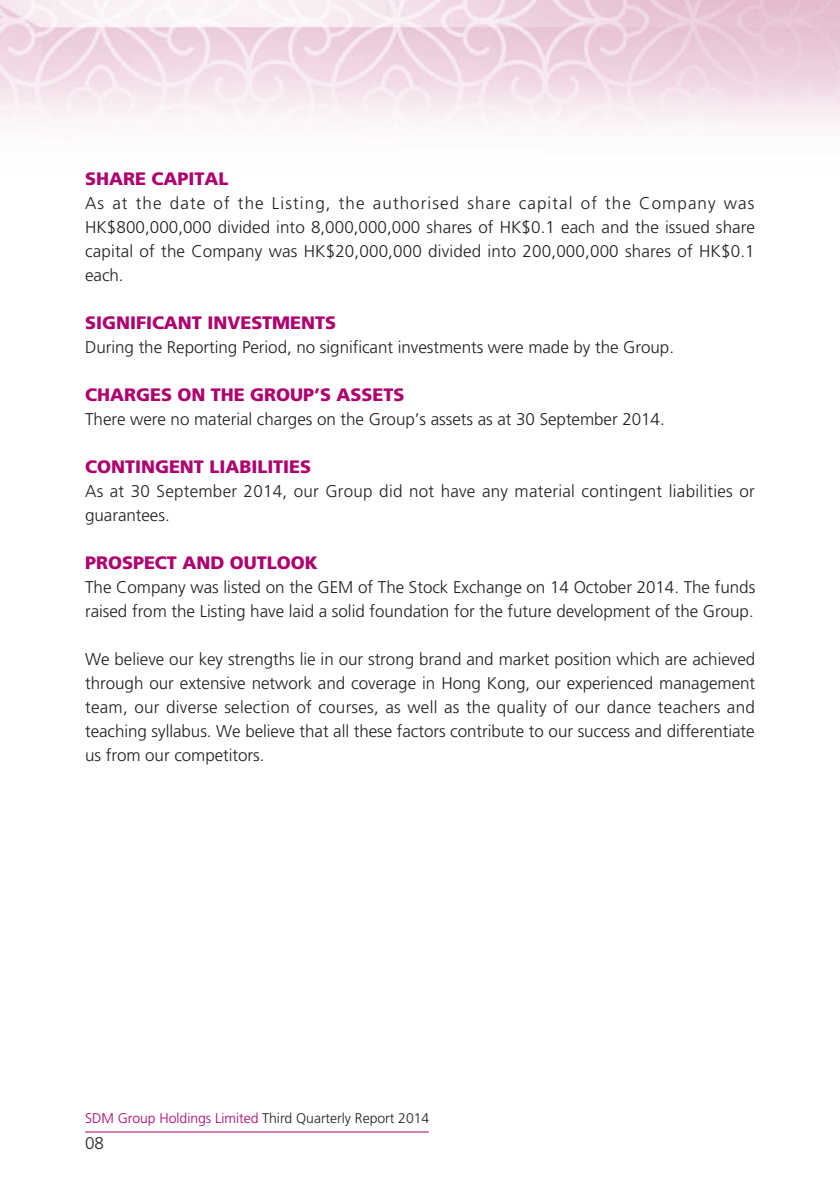
<style>
.page{position:relative;width:840px;height:1191px;background:#fff}
.page>*{position:absolute;margin:0;border:0;box-sizing:border-box;transform-origin:0 0}
.t1{font:900 18px "Frutiger LT Std";color:#af016e}
.t2{font:300 17px/24px "Frutiger LT Std";letter-spacing:-.005em;color:#231f20;text-align:justify}
.t3{font:300 17px/24px "Frutiger LT Std";letter-spacing:.015em;color:#231f20}
.t4{font:300 14px "Frutiger LT Std";letter-spacing:-.005em;color:#231f20}
.s1{color:#af016e}
</style>
<div class="page">
<img style="left:839px;top:0;width:1px;height:126px">
<img style="left:0;top:0;width:839px;height:1133px">
<hr style="left:85px;top:1131px;width:343px;height:1px;background:#af016e">
<p class="t1" style="left:85px;top:168px;width:24px">SHARE</p>
<p class="t1" style="left:151px;top:168px;width:24px">CAPITAL</p>
<p class="t2" style="left:85px;top:191px;width:671px">As at the date of the Listing, the authorised share capital of the Company was HK$800,000,000 divided into 8,000,000,000 shares of HK$0.1 each and the issued share capital of the Company was HK$20,000,000 divided into 200,000,000 shares of HK$0.1 each.</p>
<p class="t1" style="left:85px;top:312px;width:23px">SIGNIFICANT</p>
<p class="t1" style="left:207px;top:312px;width:46px">INVESTMENTS</p>
<p class="t2" style="left:85px;top:335px;width:590px">During the Reporting Period, no significant investments were made by the Group.</p>
<p class="t1" style="left:85px;top:384px;width:26px">CHARGES</p>
<p class="t1" style="left:177px;top:384px;width:46px">ON THE</p>
<p class="t1" style="left:250px;top:384px;width:112px">GROUP’S ASSETS</p>
<p class="t2" style="left:85px;top:407px;width:580px">There were no material charges on the Group’s assets as at 30 September 2014.</p>
<p class="t1" style="left:85px;top:456px;width:25px">CONTINGENT</p>
<p class="t1" style="left:209px;top:456px;width:20px">LIABILITIES</p>
<p class="t3" style="left:85px;top:479px;width:670px">As at 30 September 2014, our Group did not have any material contingent liabilities or guarantees.</p>
<p class="t1" style="left:85px;top:552px;width:24px">PROSPECT</p>
<p class="t1" style="left:182px;top:552px;width:15px">AND</p>
<p class="t1" style="left:230px;top:552px;width:41px">OUTLOOK</p>
<p class="t2" style="left:85px;top:575px;width:671px">The Company was listed on the GEM of The Stock Exchange on 14 October 2014. The funds raised from the Listing have laid a solid foundation for the future development of the Group.</p>
<p class="t2" style="left:85px;top:647px;width:671px">We believe our key strengths lie in our strong brand and market position which are achieved through our extensive network and coverage in Hong Kong, our experienced management team, our diverse selection of courses, as well as the quality of our dance teachers and teaching syllabus. We believe that all these factors contribute to our success and differentiate us from our competitors.</p>
<p class="t4" style="left:85px;top:1110px;width:345px"><span class="s1">SDM Group Holdings Limited</span> Third Quarterly Report 2014</p>
<p class="t2" style="left:85px;top:1131px;width:20px">08</p>
</div>
